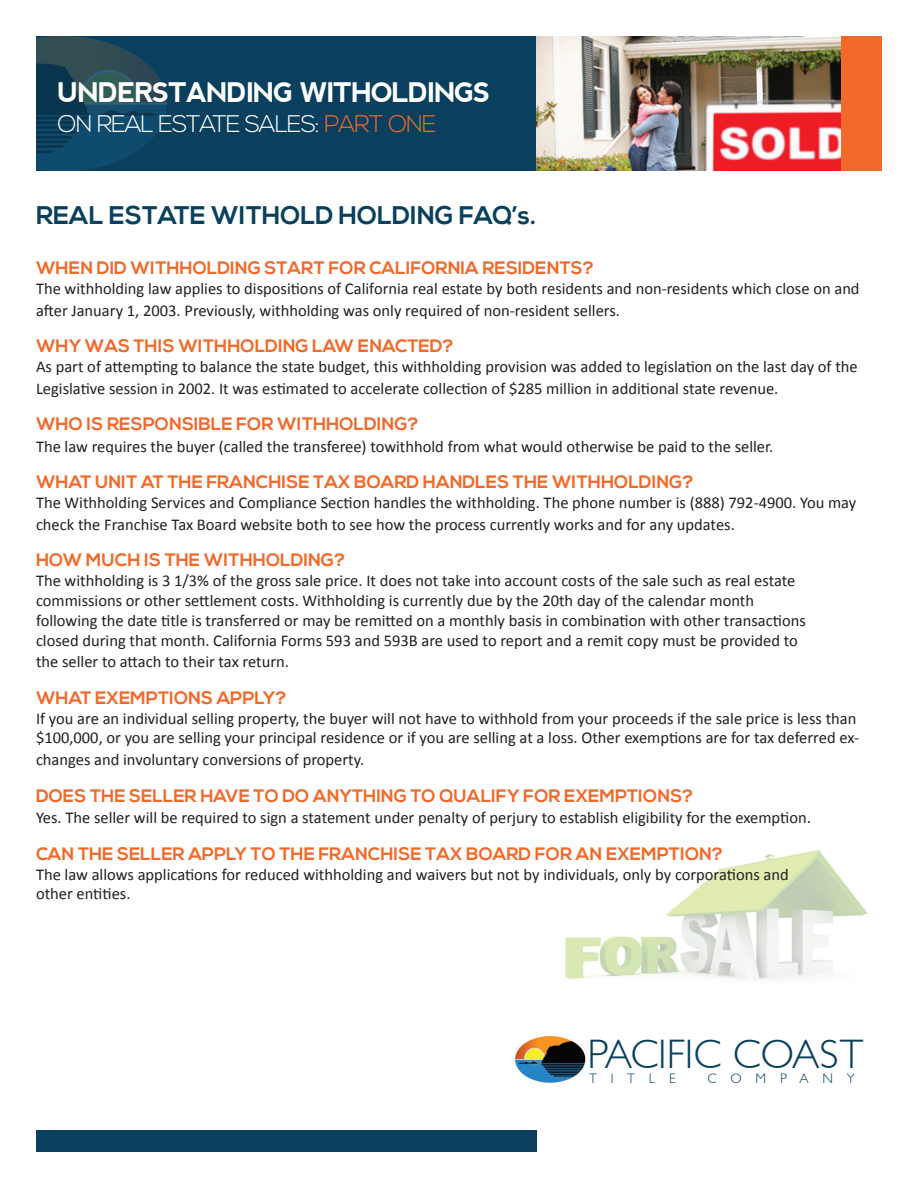
<style>
.page{position:relative;width:918px;height:1188px;background:#fff}
.page>*{position:absolute;margin:0;border:0;box-sizing:border-box;transform-origin:0 0}
.t1{font:41.25px "Garrison Light Sans";color:#09405d}
.t2{font:700 27px "nevis";letter-spacing:-.05em;color:#fff}
.t3{font:700 25.5px "Nexa";color:#09405d}
.t4{font:300 24px "Nexa";letter-spacing:-.05em;color:#fff}
.t5{font:700 18px "Nexa";color:#f2692a}
.t6{font:16.5px/19.8px "Calibri";color:#231f20}
.t7{font:13.65px "Garrison Light Sans";letter-spacing:1.005em;color:#0a415e}
.s1{color:#f2692a}
.s2{font-size:18px}
</style>
<div class="page">
<img style="left:565px;top:850px;width:303px;height:130px">
<div style="left:36px;top:1130px;width:500px;height:22px;background:#0a405d"></div>
<div style="left:36px;top:36px;width:500px;height:135px;background:#0a405d"></div>
<div style="left:841px;top:36px;width:41px;height:135px;background:#f2692a"></div>
<img style="left:536px;top:36px;width:305px;height:135px">
<img style="left:516px;top:1037px;width:69px;height:45px">
<img style="left:36px;top:36px;width:131px;height:135px">
<h2 class="t2" style="left:58px;top:77px;width:435px">UNDERSTANDING WITHOLDINGS</h2>
<h3 class="t4" style="left:58px;top:110px;width:381px">ON REAL ESTATE SALES: <span class="s1">PART ONE</span></h3>
<h3 class="t3" style="left:36px;top:201px;width:502px">REAL ESTATE WITHOLD HOLDING FAQ’s.</h3>
<p class="t5" style="left:36px;top:258px;width:559px">WHEN DID WITHHOLDING START FOR CALIFORNIA RESIDENTS?</p>
<p class="t6" style="left:36px;top:278px;width:825px;line-height:21.6px">The withholding law applies to dispositions of California real estate by both residents and non-residents which close on and after January 1, 2003. Previously, withholding was only required of non-resident sellers.</p>
<p class="t5" style="left:36px;top:336px;width:419px">WHY WAS THIS WITHHOLDING LAW ENACTED?</p>
<p class="t6" style="left:36px;top:356px;width:823px;line-height:21.6px">As part of attempting to balance the state budget, this withholding provision was added to legislation on the last day of the<br>Legislative session in 2002. It was estimated to accelerate collection of $285 million in additional state revenue.</p>
<p class="t5" style="left:36px;top:414px;width:384px">WHO IS RESPONSIBLE FOR WITHHOLDING?</p>
<p class="t6" style="left:36px;top:436px;width:739px">The law requires the buyer (called the transferee) towithhold from what would otherwise be paid to the seller.</p>
<p class="t5" style="left:36px;top:472px;width:659px">WHAT UNIT AT THE FRANCHISE TAX BOARD HANDLES THE WITHHOLDING?</p>
<p class="t6" style="left:36px;top:492px;width:822px;line-height:21.6px">The Withholding Services and Compliance Section handles the withholding. The phone number is (888) 792-4900. You may check the Franchise Tax Board website both to see how the process currently works and for any updates.</p>
<p class="t5" style="left:36px;top:550px;width:311px">HOW MUCH IS THE WITHHOLDING?</p>
<p class="t6" style="left:36px;top:571px;width:771px">The withholding is 3 1/3% of the gross sale price. It does not take into account costs of the sale such as real estate commissions or other settlement costs. Withholding is currently due by the 20th day of the calendar month following the date title is transferred or may be remitted on a monthly basis in combination with other transactions closed during that month. California Forms 593 and 593B are used to report and a remit copy must be provided to</p>
<p class="t6" style="left:36px;top:652px;width:255px">the seller to attach to their tax return.</p>
<p class="t5" style="left:36px;top:687px;width:252px">WHAT EXEMPTIONS APPLY?</p>
<p class="t6" style="left:36px;top:708px;width:825px">If you are an individual selling property, the buyer will not have to withhold from your proceeds if the sale price is less than $100,000, or you are selling your principal residence or if you are selling at a loss. Other exemptions are for tax deferred ex-</p>
<p class="t6" style="left:36px;top:750px;width:330px">changes and involuntary conversions of property.</p>
<p class="t5" style="left:36px;top:785px;width:659px">DOES THE SELLER HAVE TO DO ANYTHING TO QUALIFY FOR EXEMPTIONS?</p>
<p class="t6" style="left:36px;top:808px;width:777px">Yes. The seller will be required to sign a statement under penalty of perjury to establish eligibility for the exemption<span class="s2">.</span></p>
<p class="t5" style="left:36px;top:843px;width:689px">CAN THE SELLER APPLY TO THE FRANCHISE TAX BOARD FOR AN EXEMPTION?</p>
<p class="t6" style="left:36px;top:864px;width:754px">The law allows applications for reduced withholding and waivers but not by individuals, only by corporations and other entities.</p>
<h1 class="t1" style="left:588px;top:1031px;width:277px">PACIFIC COAST</h1>
<p class="t7" style="left:589px;top:1071px;width:88px">TITLE</p>
<p class="t7" style="left:707px;top:1071px;width:149px">COMPANY</p>
</div>
